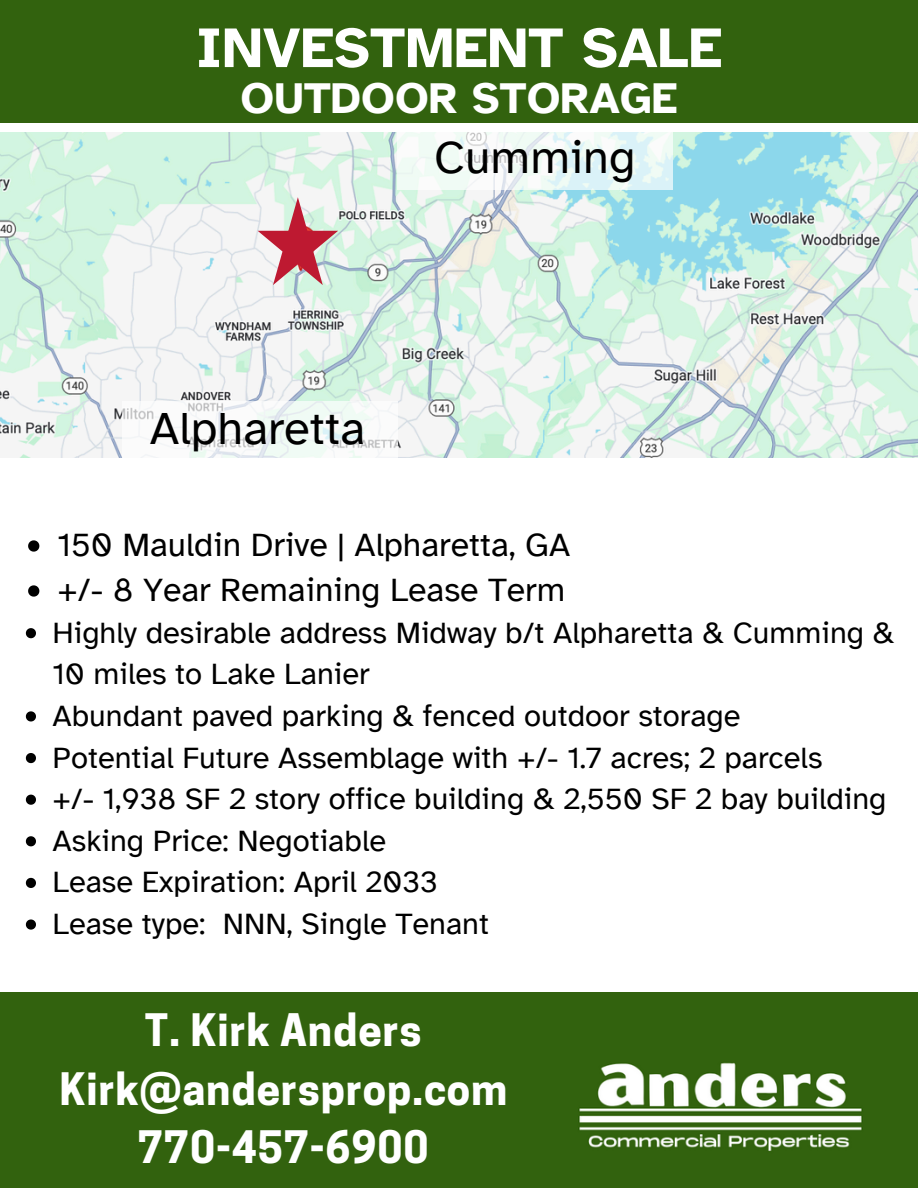
<style>
.page{position:relative;width:918px;height:1188px;background:#fff}
.page>*{position:absolute;margin:0;border:0;box-sizing:border-box;transform-origin:0 0}
.t1{font:700 57.75px "Atkinson Hyperlegible";color:#fff}
.t2{font:47.25px "Atkinson Hyperlegible";color:#000}
.t3{font:700 44.25px "Atkinson Hyperlegible";color:#fff}
.t4{font:700 42px/58.5px "Cooper Hewitt";letter-spacing:.02em;color:#fff;text-align:center}
.t5{font:33.9px "Atkinson Hyperlegible";color:#000}
.t6{font:30.9px/41.7px "Atkinson Hyperlegible";color:#000}
</style>
<div class="page">
<img style="left:0;top:133px;width:918px;height:325px">
<svg style="left:258px;top:197px;width:80px;height:88px"></svg>
<div style="left:0;top:992px;width:918px;height:196px;background:#32620e"></div>
<img style="left:578px;top:1062px;width:285px;height:89px">
<div style="left:0;top:0;width:918px;height:123px;background:#32620e"></div>
<svg style="left:397px;top:133px;width:276px;height:57px;fill:#f0fbf6"></svg>
<svg style="left:28px;top:540px;width:11px;height:12px"></svg>
<svg style="left:28px;top:585px;width:11px;height:12px"></svg>
<svg style="left:26px;top:628px;width:10px;height:10px"></svg>
<svg style="left:26px;top:711px;width:10px;height:10px"></svg>
<svg style="left:26px;top:753px;width:10px;height:10px"></svg>
<svg style="left:26px;top:795px;width:10px;height:10px"></svg>
<svg style="left:26px;top:836px;width:10px;height:10px"></svg>
<svg style="left:26px;top:878px;width:10px;height:10px"></svg>
<svg style="left:26px;top:919px;width:10px;height:11px"></svg>
<svg style="left:122px;top:402px;width:275px;height:56px"></svg>
<p class="t1" style="left:196px;top:12px;width:528px">INVESTMENT SALE</p>
<p class="t3" style="left:241px;top:71px;width:438px">OUTDOOR STORAGE</p>
<p class="t2" style="left:434px;top:128px;width:203px">Cumming</p>
<p class="t2" style="left:150px;top:399px;width:217px">Alpharetta</p>
<h1 class="t5" style="left:58px;top:524px;width:514px">150 Mauldin Drive | Alpharetta, GA</h1>
<h2 class="t5" style="left:58px;top:569px;width:509px">+/- 8 Year Remaining Lease Term</h2>
<p class="t6" style="left:52px;top:612px;width:844px">Highly desirable address Midway b/t Alpharetta &amp; Cumming &amp;<br>10 miles to Lake Lanier</p>
<h2 class="t6" style="left:52px;top:695px;width:690px">Abundant paved parking &amp; fenced outdoor storage</h2>
<p class="t6" style="left:52px;top:737px;width:772px">Potential Future Assemblage with +/- 1.7 acres; 2 parcels</p>
<p class="t6" style="left:52px;top:778px;width:836px">+/- 1,938 SF 2 story office building &amp; 2,550 SF 2 bay building</p>
<p class="t6" style="left:52px;top:820px;width:335px">Asking Price: Negotiable</p>
<p class="t6" style="left:52px;top:861px;width:387px">Lease Expiration: April 2033</p>
<p class="t6" style="left:52px;top:903px;width:438px">Lease type: NNN, Single Tenant</p>
<p class="t4" style="left:59px;top:1006px;width:450px">T. Kirk Anders<br>Kirk@andersprop.com<br>770-457-6900</p>
</div>
